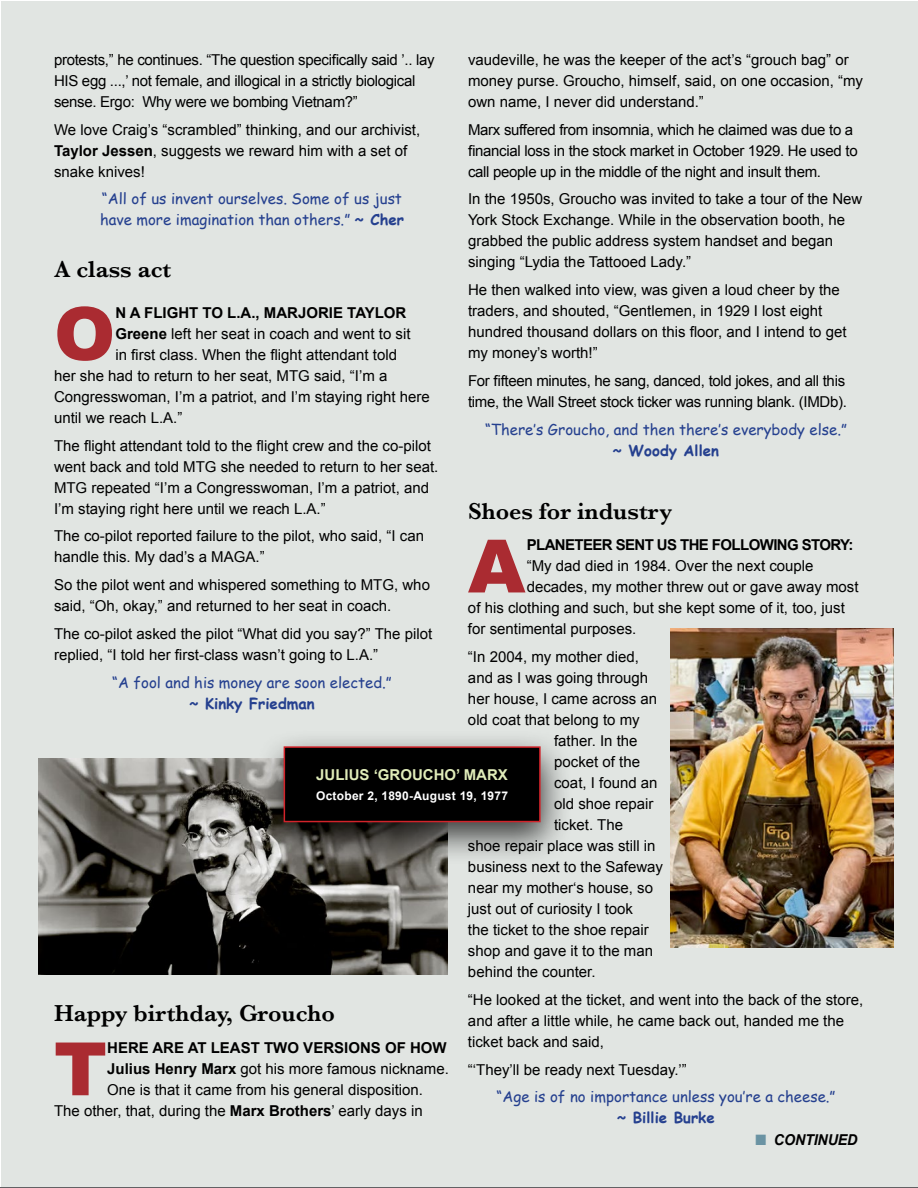
<style>
.page{position:relative;width:918px;height:1188px;background:#fff}
.page>*{position:absolute;margin:0;border:0;box-sizing:border-box;transform-origin:0 0}
.t1{font:900 73.65px "Arial";color:#aa2b31}
.t2{font:600 24px "Baskerville";color:#000}
.t3{font:15px/21px "Arial";color:#000}
.t4{font:15px/21px "Arial";letter-spacing:-.02em;color:#000}
.t5{font:15px/21px "Comic Sans MS";color:#25408f}
.t6{font:700 15px "Arial";color:#000}
.t7{font:700 15px "Comic Sans MS";color:#25408f}
.t8{font:700 15px "Arial";letter-spacing:-.04em;color:#000}
.t9{font:700 15px "Arial";color:#e0ecb9}
.t10{font:italic 700 15px "Arial";letter-spacing:-.01em;color:#000;scale:.95 1}
.t11{font:700 12px "Arial";letter-spacing:.02em;color:#fff}
.s1{font-weight:700}
.s2{color:#6a93a3}
</style>
<div class="page">
<div style="left:1px;top:2px;width:917px;height:1186px;background:#e1e5e2"></div>
<img style="left:38px;top:758px;width:409px;height:216px">
<img style="left:671px;top:628px;width:223px;height:319px">
<div style="left:256px;top:729px;width:318px;height:137px;background:#000;opacity:.75"></div>
<div style="left:284px;top:747px;width:256px;height:75px;background:#000"></div>
<div style="left:284px;top:746px;width:257px;height:76px;border:2px solid #d2232a"></div>
<p class="t4" style="left:54px;top:49px;width:382px">protests,” he continues. “The question specifically said ’.. lay<br>HIS egg ...,’ not female, and illogical in a strictly biological sense. Ergo: Why were we bombing Vietnam?”</p>
<p class="t3" style="left:54px;top:119px;width:368px">We love Craig’s “scrambled” thinking, and our archivist,<br><span class="s1">Taylor Jessen</span>, suggests we reward him with a set of snake knives!</p>
<p class="t5" style="left:100px;top:188px;width:305px">“All of us invent ourselves. Some of us just have more imagination than others.” <span class="s1">~ Cher</span></p>
<h2 class="t2" style="left:54px;top:252px;width:119px">A class act</h2>
<h1 class="t1" style="left:54px;top:280px;width:63px">O</h1>
<p class="t6" style="left:115px;top:303px;width:293px">N A FLIGHT TO L.A., MARJORIE TAYLOR</p>
<p class="t3" style="left:468px;top:49px;width:397px">vaudeville, he was the keeper of the act’s “grouch bag” or money purse. Groucho, himself, said, on one occasion, “my own name, I never did understand.”</p>
<p class="t4" style="left:468px;top:119px;width:391px">Marx suffered from insomnia, which he claimed was due to a financial loss in the stock market in October 1929. He used to call people up in the middle of the night and insult them.</p>
<p class="t3" style="left:468px;top:189px;width:396px">In the 1950s, Groucho was invited to take a tour of the New York Stock Exchange. While in the observation booth, he grabbed the public address system handset and began singing “Lydia the Tattooed Lady.”</p>
<p class="t3" style="left:468px;top:280px;width:380px">He then walked into view, was given a loud cheer by the traders, and shouted, “Gentlemen, in 1929 I lost eight hundred thousand dollars on this floor, and I intend to get my money’s worth!”</p>
<p class="t4" style="left:468px;top:370px;width:381px">For fifteen minutes, he sang, danced, told jokes, and all this time, the Wall Street stock ticker was running blank. (IMDb).</p>
<p class="t5" style="left:485px;top:418px;width:364px">“There’s Groucho, and then there’s everybody else.”</p>
<p class="t7" style="left:613px;top:439px;width:108px">~ Woody Allen</p>
<p class="t3" style="left:115px;top:323px;width:297px"><span class="s1">Greene</span> left her seat in coach and went to sit</p>
<p class="t3" style="left:115px;top:344px;width:283px">in first class. When the flight attendant told</p>
<p class="t3" style="left:54px;top:365px;width:335px">her she had to return to her seat, MTG said, “I’m a</p>
<p class="t3" style="left:54px;top:386px;width:377px">Congresswoman, I’m a patriot, and I’m staying right here</p>
<p class="t3" style="left:54px;top:407px;width:130px">until we reach L.A.”</p>
<p class="t3" style="left:54px;top:435px;width:386px">The flight attendant told to the flight crew and the co-pilot went back and told MTG she needed to return to her seat.<br>MTG repeated “I’m a Congresswoman, I’m a patriot, and I’m staying right here until we reach L.A.”</p>
<p class="t3" style="left:54px;top:526px;width:372px">The co-pilot reported failure to the pilot, who said, “I can handle this. My dad’s a MAGA.”</p>
<p class="t3" style="left:54px;top:575px;width:378px">So the pilot went and whispered something to MTG, who said, “Oh, okay,” and returned to her seat in coach.</p>
<p class="t3" style="left:54px;top:623px;width:380px">The co-pilot asked the pilot “What did you say?” The pilot replied, “I told her first-class wasn’t going to L.A.”</p>
<p class="t5" style="left:112px;top:671px;width:281px">“A fool and his money are soon elected.”</p>
<p class="t7" style="left:189px;top:692px;width:127px">~ Kinky Friedman</p>
<h2 class="t2" style="left:468px;top:494px;width:206px">Shoes for industry</h2>
<h1 class="t1" style="left:468px;top:513px;width:59px">A</h1>
<p class="t8" style="left:527px;top:535px;width:328px">PLANETEER SENT US THE FOLLOWING STORY:</p>
<p class="t3" style="left:527px;top:556px;width:288px">“My dad died in 1984. Over the next couple</p>
<p class="t3" style="left:527px;top:577px;width:333px">decades, my mother threw out or gave away most</p>
<p class="t3" style="left:468px;top:598px;width:378px">of his clothing and such, but she kept some of it, too, just</p>
<p class="t3" style="left:468px;top:619px;width:170px">for sentimental purposes.</p>
<p class="t3" style="left:468px;top:647px;width:172px">“In 2004, my mother died,</p>
<p class="t3" style="left:468px;top:668px;width:182px">and as I was going through</p>
<p class="t3" style="left:468px;top:689px;width:191px">her house, I came across an</p>
<p class="t3" style="left:468px;top:710px;width:173px">old coat that belong to my</p>
<p class="t3" style="left:554px;top:731px;width:85px">father. In the</p>
<p class="t3" style="left:554px;top:752px;width:87px">pocket of the</p>
<p class="t3" style="left:554px;top:773px;width:105px">coat, I found an</p>
<p class="t3" style="left:554px;top:794px;width:101px">old shoe repair</p>
<p class="t3" style="left:554px;top:815px;width:70px">ticket. The</p>
<p class="t3" style="left:468px;top:836px;width:189px">shoe repair place was still in</p>
<p class="t3" style="left:468px;top:857px;width:197px">business next to the Safeway</p>
<p class="t3" style="left:468px;top:878px;width:187px">near my mother‘s house, so</p>
<p class="t3" style="left:468px;top:899px;width:167px">just out of curiosity I took</p>
<p class="t3" style="left:468px;top:920px;width:182px">the ticket to the shoe repair</p>
<p class="t3" style="left:468px;top:941px;width:187px">shop and gave it to the man</p>
<p class="t3" style="left:468px;top:962px;width:129px">behind the counter.</p>
<p class="t3" style="left:468px;top:989px;width:397px">“He looked at the ticket, and went into the back of the store, and after a little while, he came back out, handed me the ticket back and said,</p>
<p class="t3" style="left:468px;top:1059px;width:220px">“‘They’ll be ready next Tuesday.’”</p>
<p class="t5" style="left:496px;top:1086px;width:341px">“Age is of no importance unless you’re a cheese.”</p>
<p class="t7" style="left:617px;top:1107px;width:99px">~ Billie Burke</p>
<p class="t9" style="left:316px;top:765px;width:193px">JULIUS ‘GROUCHO’ MARX</p>
<p class="t11" style="left:316px;top:787px;width:193px">October 2, 1890-August 19, 1977</p>
<h2 class="t2" style="left:54px;top:997px;width:283px">Happy birthday, Groucho</h2>
<h1 class="t1" style="left:54px;top:1016px;width:55px">T</h1>
<p class="t6" style="left:107px;top:1038px;width:341px">HERE ARE AT LEAST TWO VERSIONS OF HOW</p>
<p class="t3" style="left:107px;top:1059px;width:343px"><span class="s1">Julius Henry Marx</span> got his more famous nickname.</p>
<p class="t3" style="left:107px;top:1080px;width:317px">One is that it came from his general disposition.</p>
<p class="t3" style="left:54px;top:1101px;width:370px">The other, that, during the <span class="s1">Marx Brothers</span>’ early days in</p>
<p class="t10" style="left:756px;top:1130px;width:109px"><span class="s2">■</span> CONTINUED</p>
</div>
